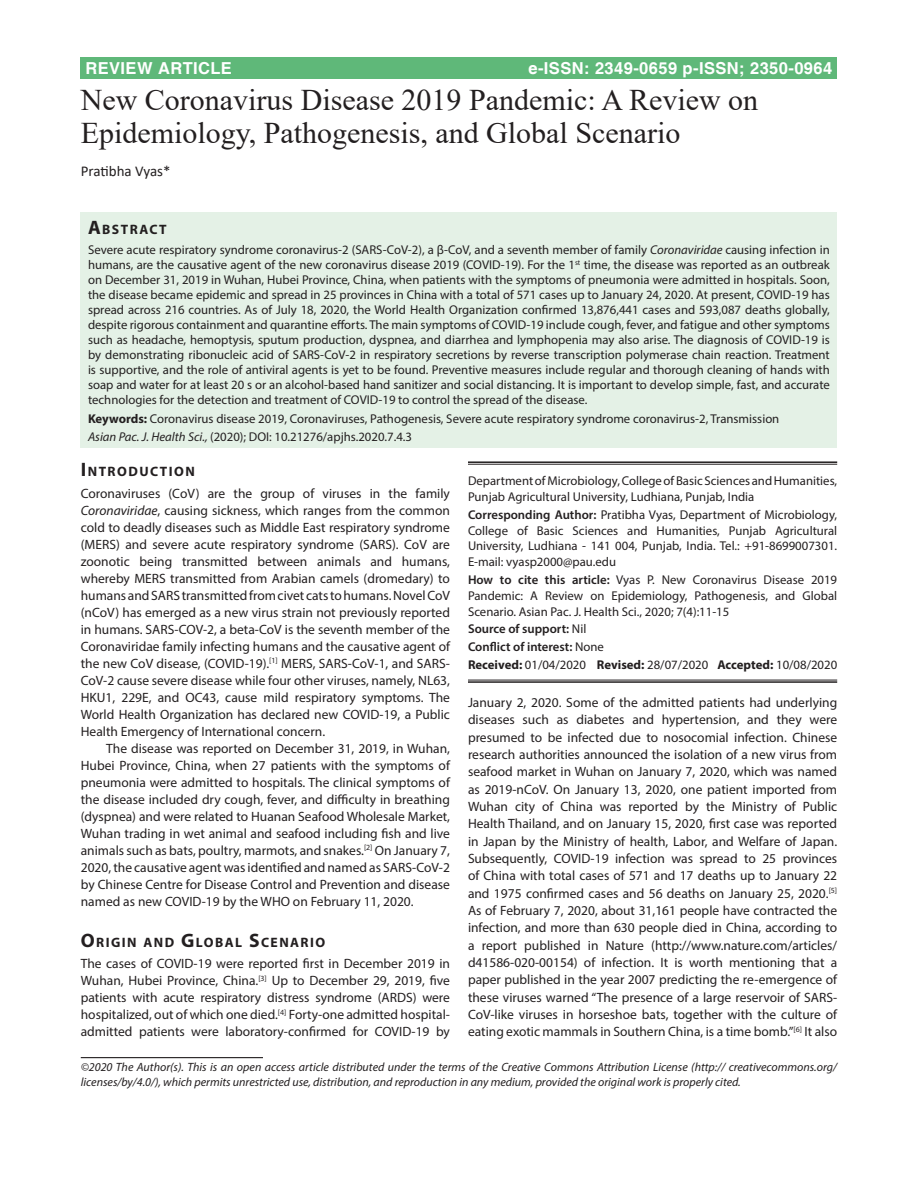
<style>
.page{position:relative;width:918px;height:1188px;background:#fff}
.page>*{position:absolute;margin:0;border:0;box-sizing:border-box;transform-origin:0 0}
.AT{font:30px/33px "Times New Roman";color:#231f20}
.AH{font:700 16.5px "Helvetica";letter-spacing:.025em;color:#fff}
.AU{font:15px "Calibri";letter-spacing:-.005em;color:#231f20}
.ABSH{font:700 13.65px "Myriad Pro";letter-spacing:.105em;color:#231f20}
.TXFL{font:13.5px/17.4px "Myriad Pro";color:#231f20;text-align:justify}
.TX{font:13.5px/17px "Myriad Pro";color:#231f20;text-align:justify}
.ABS{font:12.75px/15px "Myriad Pro";color:#231f20;text-align:justify}
.ADD{font:12.75px/15.8px "Myriad Pro";color:#231f20;text-align:justify}
.HTC{font:12.75px/15.8px "Myriad Pro";color:#231f20;text-align:justify}
.KWD{font:12.75px "Myriad Pro";color:#231f20}
.AFF{font:12.75px/15.8px "Myriad Pro";color:#231f20}
.DOI{font:12.75px "Myriad Pro";color:#231f20}
.HIS{font:12.75px "Myriad Pro";color:#231f20}
.HTC-2{font:600 12.75px "Myriad Pro";color:#231f20}
.CR{font:italic 12px/15px "Myriad Pro";color:#231f20}
.s1{font-size:19.5px}
.s2{font-style:italic}
.s3{font-weight:700}
.s4{font-weight:600}
.s5{font-weight:400}
</style>
<div class="page">
<div style="left:81px;top:57px;width:756px;height:22px;background:#5fb879"></div>
<div style="left:81px;top:212px;width:756px;height:236px;background:#e4f1e6"></div>
<hr style="left:81px;top:1057px;width:182px;height:1px;background:#231f20">
<hr style="left:468px;top:461px;width:369px;height:2px;background:#231f20">
<hr style="left:468px;top:464px;width:369px;height:1px;background:#231f20">
<hr style="left:468px;top:680px;width:369px;height:1px;background:#231f20">
<hr style="left:468px;top:681px;width:369px;height:2px;background:#231f20">
<p class="AH" style="left:85px;top:58px;width:148px">REVIEW ARTICLE</p>
<p class="AH" style="left:528px;top:58px;width:305px">e-ISSN: 2349-0659 p-ISSN; 2350-0964</p>
<p class="AT" style="left:81px;top:83px;width:679px">New Coronavirus Disease 2019 Pandemic: A Review on<br>Epidemiology, Pathogenesis, and Global Scenario</p>
<p class="AU" style="left:81px;top:161px;width:91px">Pratibha Vyas*</p>
<p class="ABSH" style="left:88px;top:220px;width:80px"><span class="s1">A</span>BSTRACT</p>
<p class="ABS" style="left:88px;top:242px;width:743px">Severe acute respiratory syndrome coronavirus-2 (SARS-CoV-2), a β-CoV, and a seventh member of family <span class="s2">Coronaviridae</span> causing infection in humans, are the causative agent of the new coronavirus disease 2019 (COVID-19). For the 1<sup>st</sup> time, the disease was reported as an outbreak on December 31, 2019 in Wuhan, Hubei Province, China, when patients with the symptoms of pneumonia were admitted in hospitals. Soon, the disease became epidemic and spread in 25 provinces in China with a total of 571 cases up to January 24, 2020. At present, COVID-19 has spread across 216 countries. As of July 18, 2020, the World Health Organization confirmed 13,876,441 cases and 593,087 deaths globally, despite rigorous containment and quarantine efforts. The main symptoms of COVID-19 include cough, fever, and fatigue and other symptoms such as headache, hemoptysis, sputum production, dyspnea, and diarrhea and lymphopenia may also arise. The diagnosis of COVID-19 is by demonstrating ribonucleic acid of SARS-CoV-2 in respiratory secretions by reverse transcription polymerase chain reaction. Treatment is supportive, and the role of antiviral agents is yet to be found. Preventive measures include regular and thorough cleaning of hands with soap and water for at least 20 s or an alcohol-based hand sanitizer and social distancing. It is important to develop simple, fast, and accurate technologies for the detection and treatment of COVID-19 to control the spread of the disease.</p>
<p class="KWD" style="left:88px;top:411px;width:693px"><span class="s3">Keywords:</span> Coronavirus disease 2019, Coronaviruses, Pathogenesis, Severe acute respiratory syndrome coronavirus-2, Transmission</p>
<p class="DOI" style="left:88px;top:429px;width:326px"><span class="s2">Asian Pac. J. Health Sci.,</span> (2020); DOI: 10.21276/apjhs.2020.7.4.3</p>
<h1 class="ABSH" style="left:81px;top:463px;width:116px"><span class="s1">I</span>NTRODUCTION</h1>
<p class="TXFL" style="left:81px;top:484px;width:371px;line-height:17px">Coronaviruses (CoV) are the group of viruses in the family <span class="s2">Coronaviridae</span>, causing sickness, which ranges from the common cold to deadly diseases such as Middle East respiratory syndrome (MERS) and severe acute respiratory syndrome (SARS). CoV are zoonotic being transmitted between animals and humans, whereby MERS transmitted from Arabian camels (dromedary) to humans and SARS transmitted from civet cats to humans. Novel CoV (nCoV) has emerged as a new virus strain not previously reported in humans. SARS-COV-2, a beta-CoV is the seventh member of the Coronaviridae family infecting humans and the causative agent of the new CoV disease, (COVID-19).<sup>[1]</sup> MERS, SARS-CoV-1, and SARS-CoV-2 cause severe disease while four other viruses, namely, NL63, HKU1, 229E, and OC43, cause mild respiratory symptoms. The World Health Organization has declared new COVID-19, a Public Health Emergency of International concern.</p>
<p class="TX" style="left:81px;top:740px;width:371px;text-indent:26px">The disease was reported on December 31, 2019, in Wuhan, Hubei Province, China, when 27 patients with the symptoms of pneumonia were admitted to hospitals. The clinical symptoms of the disease included dry cough, fever, and difficulty in breathing (dyspnea) and were related to Huanan Seafood Wholesale Market, Wuhan trading in wet animal and seafood including fish and live animals such as bats, poultry, marmots, and snakes.<sup>[2]</sup> On January 7, 2020, the causative agent was identified and named as SARS-CoV-2 by Chinese Centre for Disease Control and Prevention and disease named as new COVID-19 by the WHO on February 11, 2020.</p>
<h1 class="ABSH" style="left:81px;top:934px;width:246px"><span class="s1">O</span>RIGIN AND <span class="s1">G</span>LOBAL <span class="s1">S</span>CENARIO</h1>
<p class="TXFL" style="left:81px;top:955px;width:371px;line-height:17px">The cases of COVID-19 were reported first in December 2019 in Wuhan, Hubei Province, China.<sup>[3]</sup> Up to December 29, 2019, five patients with acute respiratory distress syndrome (ARDS) were hospitalized, out of which one died.<sup>[4]</sup> Forty-one admitted hospital&shy;admitted patients were laboratory-confirmed for COVID-19 by</p>
<p class="AFF" style="left:468px;top:473px;width:371px">Department of Microbiology, College of Basic Sciences and Humanities,<br>Punjab Agricultural University, Ludhiana, Punjab, India</p>
<p class="ADD" style="left:468px;top:507px;width:371px"><span class="s4">Corresponding Author:</span> Pratibha Vyas, Department of Microbiology, College of Basic Sciences and Humanities, Punjab Agricultural University, Ludhiana - 141 004, Punjab, India. Tel.: +91-8699007301.<br>E-mail: vyasp2000@pau.edu</p>
<p class="HTC" style="left:468px;top:572px;width:371px"><span class="s4">How to cite this article:</span> Vyas P. New Coronavirus Disease 2019<br>Pandemic: A Review on Epidemiology, Pathogenesis, and Global Scenario. Asian Pac. J. Health Sci., 2020; 7(4):11-15</p>
<p class="HTC-2" style="left:468px;top:621px;width:120px">Source of support: <span class="s5">Nil</span></p>
<p class="HTC-2" style="left:468px;top:639px;width:137px">Conflict of interest: <span class="s5">None</span></p>
<p class="HIS" style="left:468px;top:657px;width:371px"><span class="s3">Received:</span> 01/04/2020 <span class="s3">Revised:</span> 28/07/2020 <span class="s3">Accepted:</span> 10/08/2020</p>
<p class="TXFL" style="left:468px;top:694px;width:371px">January 2, 2020. Some of the admitted patients had underlying diseases such as diabetes and hypertension, and they were presumed to be infected due to nosocomial infection. Chinese research authorities announced the isolation of a new virus from seafood market in Wuhan on January 7, 2020, which was named as 2019-nCoV. On January 13, 2020, one patient imported from Wuhan city of China was reported by the Ministry of Public Health Thailand, and on January 15, 2020, first case was reported in Japan by the Ministry of health, Labor, and Welfare of Japan.<br>Subsequently, COVID-19 infection was spread to 25 provinces of China with total cases of 571 and 17 deaths up to January 22 and 1975 confirmed cases and 56 deaths on January 25, 2020.<sup>[5] </sup>As of February 7, 2020, about 31,161 people have contracted the infection, and more than 630 people died in China, according to a report published in Nature (http://www.nature.com/articles/ d41586-020-00154) of infection. It is worth mentioning that a paper published in the year 2007 predicting the re-emergence of these viruses warned “The presence of a large reservoir of SARS-CoV-like viruses in horseshoe bats, together with the culture of eating exotic mammals in Southern China, is a time bomb.”<sup>[6]</sup> It also</p>
<p class="CR" style="left:81px;top:1059px;width:758px">©2020 The Author(s). This is an open access article distributed under the terms of the Creative Commons Attribution License (http:// creativecommons.org/ licenses/by/4.0/), which permits unrestricted use, distribution, and reproduction in any medium, provided the original work is properly cited.</p>
</div>
